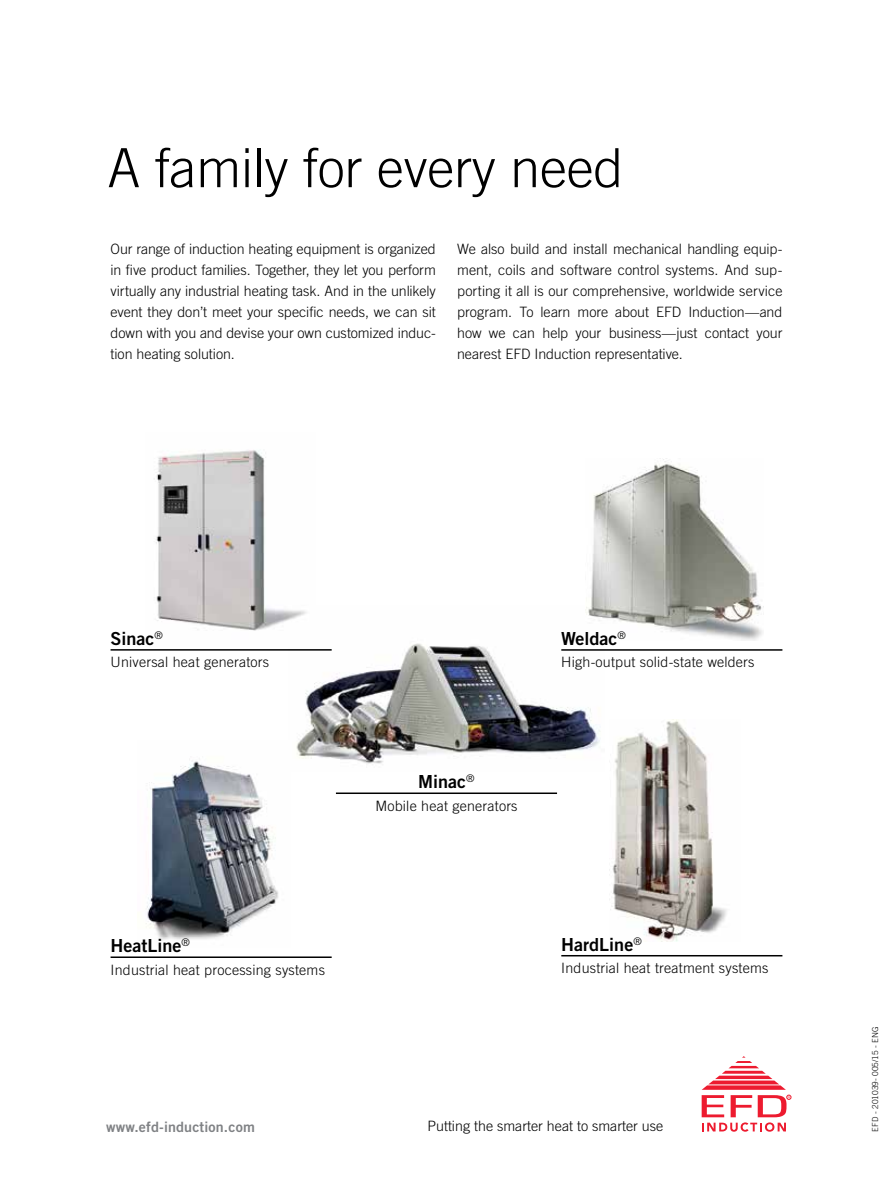
<style>
.page{position:relative;width:893px;height:1191px;background:#fff}
.page>*{position:absolute;margin:0;border:0;box-sizing:border-box;transform-origin:0 0}
.t1{font:300 54px "Trade Gothic";letter-spacing:-.005em;color:#000}
.t2{font:18px "Trade Gothic Bold Two";color:#000}
.t3{font:300 14.25px/21px "Trade Gothic";letter-spacing:.015em;color:#000;text-align:justify}
.t4{font:14.25px "Trade Gothic Bold Two";letter-spacing:.01em;color:#808285}
.t5{font:300 8.25px "Trade Gothic";letter-spacing:.01em;color:#000}
</style>
<div class="page">
<svg style="left:703px;top:1056px;width:82px;height:33px"></svg>
<svg style="left:702px;top:1095px;width:89px;height:36px"></svg>
<img style="left:289px;top:609px;width:315px;height:155px">
<img style="left:610px;top:720px;width:117px;height:221px">
<img style="left:146px;top:740px;width:144px;height:200px">
<img style="left:154px;top:450px;width:162px;height:196px">
<img style="left:586px;top:459px;width:177px;height:181px">
<hr style="left:111px;top:649px;width:221px;height:1px;background:#000">
<hr style="left:561px;top:955px;width:221px;height:1px;background:#000">
<hr style="left:561px;top:649px;width:221px;height:1px;background:#000">
<hr style="left:111px;top:956px;width:221px;height:2px;background:#000">
<hr style="left:336px;top:792px;width:221px;height:2px;background:#000">
<h1 class="t1" style="left:107px;top:136px;width:518px">A family for every need</h1>
<p class="t3" style="left:111px;top:238px;width:327px">Our range of induction heating equipment is organized in five product families. Together, they let you perform virtually any industrial heating task. And in the unlikely event they don’t meet your specific needs, we can sit down with you and devise your own customized induc&shy;tion heating solution.</p>
<p class="t3" style="left:457px;top:238px;width:327px">We also build and install mechanical handling equip&shy;ment, coils and software control systems. And sup&shy;porting it all is our comprehensive, worldwide service program. To learn more about EFD Induction—and how we can help your business—just contact your nearest EFD Induction representative.</p>
<p class="t2" style="left:111px;top:627px;width:54px">Sinac<sup>®</sup></p>
<p class="t3" style="left:111px;top:651px;width:160px">Universal heat generators</p>
<p class="t2" style="left:111px;top:934px;width:81px">HeatLine<sup>®</sup></p>
<p class="t3" style="left:111px;top:959px;width:216px">Industrial heat processing systems</p>
<p class="t2" style="left:418px;top:770px;width:58px">Minac<sup>®</sup></p>
<p class="t3" style="left:375px;top:795px;width:144px">Mobile heat generators</p>
<p class="t2" style="left:561px;top:627px;width:66px">Weldac<sup>®</sup></p>
<p class="t3" style="left:561px;top:651px;width:195px">High-output solid-state welders</p>
<p class="t2" style="left:561px;top:933px;width:82px">HardLine<sup>®</sup></p>
<p class="t3" style="left:561px;top:957px;width:209px">Industrial heat treatment systems</p>
<p class="t4" style="left:106px;top:1117px;width:150px">www.efd-induction.com</p>
<p class="t3" style="left:427px;top:1115px;width:237px">Putting the smarter heat to smarter use</p>
<p class="t5" style="left:870px;top:1131px;width:107px;rotate:-90deg">EFD - 201039- 005/15 - ENG</p>
</div>
